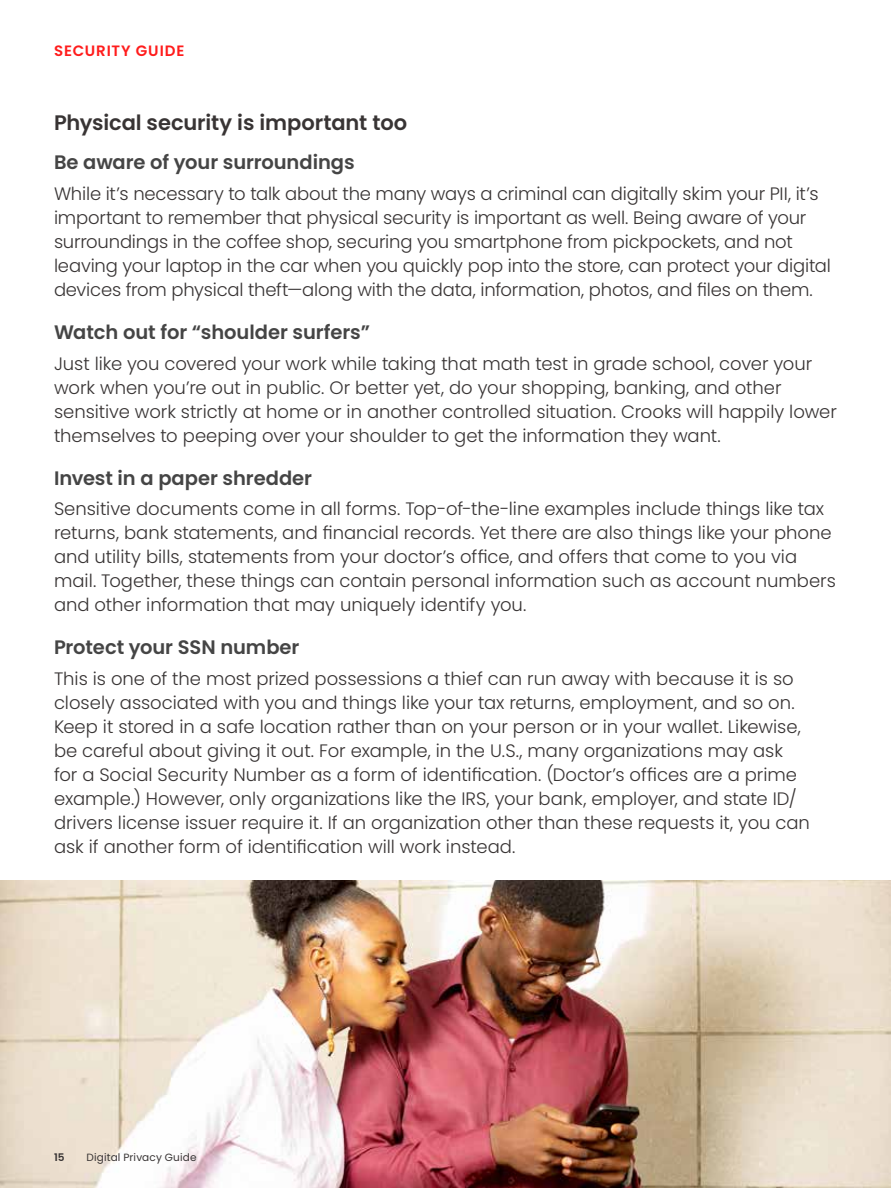
<style>
.page{position:relative;width:891px;height:1188px;background:#fff}
.page>*{position:absolute;margin:0;border:0;box-sizing:border-box;transform-origin:0 0}
.t1{font:600 21px "Poppins";letter-spacing:-.005em;color:#383434}
.t2{font:600 19.5px "Poppins";letter-spacing:-.005em;color:#454545}
.t3{font:300 18px/24px "Poppins";letter-spacing:-.005em;color:#383434}
.t4{font:600 15px "Poppins";letter-spacing:.06em;color:#ff1c1c}
.t5{font:10.5px "Poppins";letter-spacing:.02em;color:#383434}
.t6{font:600 10.5px "Poppins";color:#383434}
</style>
<div class="page">
<img style="left:0;top:881px;width:891px;height:307px">
<p class="t4" style="left:54px;top:42px;width:132px">SECURITY GUIDE</p>
<p class="t1" style="left:54px;top:111px;width:355px">Physical security is important too</p>
<p class="t2" style="left:54px;top:151px;width:302px">Be aware of your surroundings</p>
<p class="t3" style="left:54px;top:182px;width:778px">While it’s necessary to talk about the many ways a criminal can digitally skim your PII, it’s important to remember that physical security is important as well. Being aware of your surroundings in the coffee shop, securing you smartphone from pickpockets, and not leaving your laptop in the car when you quickly pop into the store, can protect your digital devices from physical theft—along with the data, information, photos, and files on them.</p>
<p class="t2" style="left:54px;top:321px;width:318px">Watch out for “shoulder surfers”</p>
<p class="t3" style="left:54px;top:351px;width:784px">Just like you covered your work while taking that math test in grade school, cover your work when you’re out in public. Or better yet, do your shopping, banking, and other sensitive work strictly at home or in another controlled situation. Crooks will happily lower themselves to peeping over your shoulder to get the information they want.</p>
<p class="t2" style="left:54px;top:467px;width:260px">Invest in a paper shredder</p>
<p class="t3" style="left:54px;top:497px;width:783px">Sensitive documents come in all forms. Top-of-the-line examples include things like tax returns, bank statements, and financial records. Yet there are also things like your phone and utility bills, statements from your doctor’s office, and offers that come to you via mail. Together, these things can contain personal information such as account numbers and other information that may uniquely identify you.</p>
<p class="t2" style="left:54px;top:636px;width:247px">Protect your SSN number</p>
<p class="t3" style="left:54px;top:667px;width:758px">This is one of the most prized possessions a thief can run away with because it is so closely associated with you and things like your tax returns, employment, and so on.<br>Keep it stored in a safe location rather than on your person or in your wallet. Likewise, be careful about giving it out. For example, in the U.S., many organizations may ask for a Social Security Number as a form of identification. (Doctor’s offices are a prime example.) However, only organizations like the IRS, your bank, employer, and state ID/ drivers license issuer require it. If an organization other than these requests it, you can ask if another form of identification will work instead.</p>
<p class="t6" style="left:54px;top:1152px;width:12px">15</p>
<p class="t5" style="left:86px;top:1152px;width:112px">Digital Privacy Guide</p>
</div>
